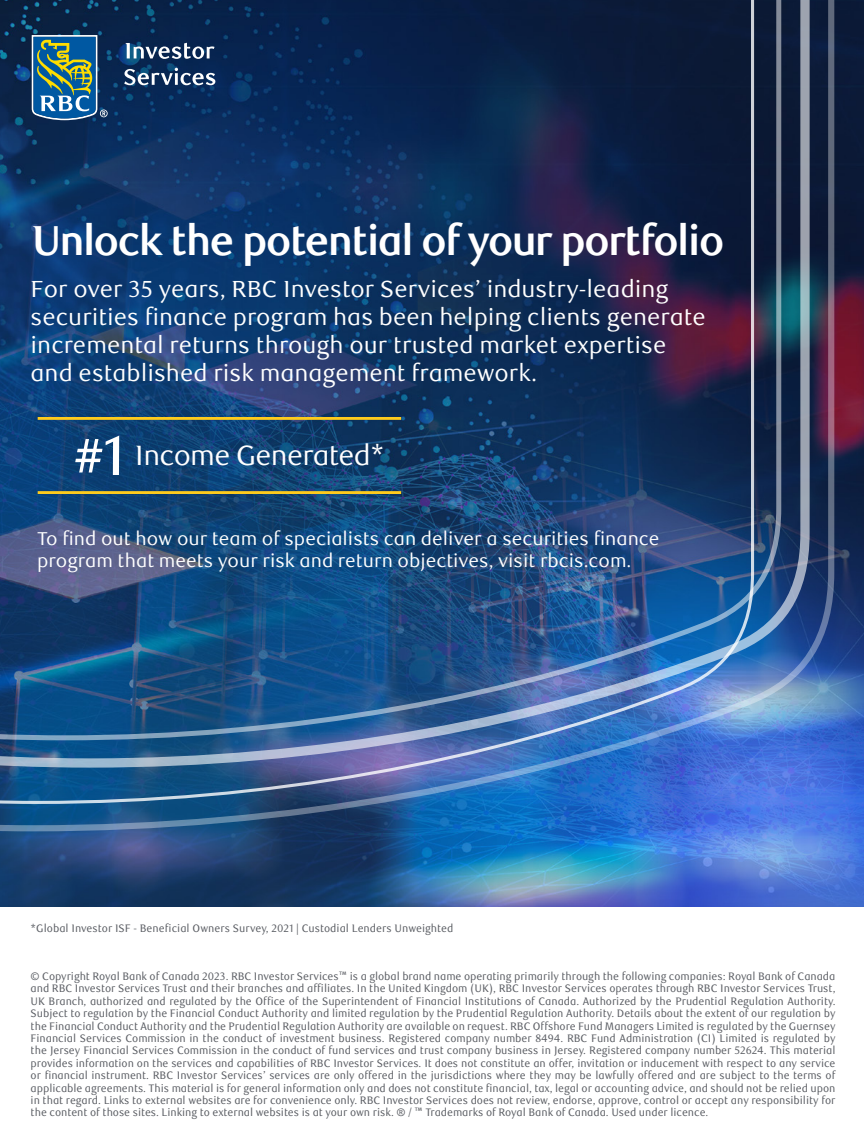
<style>
.page{position:relative;width:864px;height:1136px;background:#fff}
.page>*{position:absolute;margin:0;border:0;box-sizing:border-box;transform-origin:0 0}
.t1{font:700 41.85px "RBC Display";letter-spacing:-.03em;color:#fff}
.t2{font:27.9px "RBC Text";letter-spacing:-.025em;color:#fff}
.t3{font:23.25px/27.9px "RBC Text";color:#fff}
.t4{font:18.6px/22.4px "RBC Text";color:#fff}
.t5{font:10.8px/12.5px "RBC Text Cond";color:#5a5d63;text-align:justify}
.s1{font-weight:500;font-size:55.8px}
</style>
<div class="page">
<img style="left:0;top:0;width:863px;height:906px">
<img style="left:0;top:0;width:833px;height:831px">
<img style="left:0;top:0;width:809px;height:767px">
<svg style="left:32px;top:35px;width:76px;height:85px;background:#447789"></svg>
<svg style="left:125px;top:43px;width:89px;height:16px"></svg>
<svg style="left:124px;top:68px;width:91px;height:17px"></svg>
<h1 class="t1" style="left:32px;top:216px;width:693px">Unlock the potential of your portfolio</h1>
<h3 class="t3" style="left:31px;top:275px;width:676px">For over 35 years, RBC Investor Services’ industry-leading securities finance program has been helping clients generate incremental returns through our trusted market expertise and established risk management framework.</h3>
<h2 class="t2" style="left:72px;top:438px;width:314px"><span class="s1">#1</span> Income Generated*</h2>
<h3 class="t4" style="left:37px;top:527px;width:623px">To find out how our team of specialists can deliver a securities finance program that meets your risk and return objectives, visit rbcis.com.</h3>
<p class="t5" style="left:31px;top:921px;width:424px">*Global Investor ISF - Beneficial Owners Survey, 2021 | Custodial Lenders Unweighted</p>
<p class="t5" style="left:31px;top:970px;width:806px">© Copyright Royal Bank of Canada 2023. RBC Investor Services™ is a global brand name operating primarily through the following companies: Royal Bank of Canada and RBC Investor Services Trust and their branches and affiliates. In the United Kingdom (UK), RBC Investor Services operates through RBC Investor Services Trust, UK Branch, authorized and regulated by the Office of the Superintendent of Financial Institutions of Canada. Authorized by the Prudential Regulation Authority.<br>Subject to regulation by the Financial Conduct Authority and limited regulation by the Prudential Regulation Authority. Details about the extent of our regulation by the Financial Conduct Authority and the Prudential Regulation Authority are available on request. RBC Offshore Fund Managers Limited is regulated by the Guernsey Financial Services Commission in the conduct of investment business. Registered company number 8494. RBC Fund Administration (CI) Limited is regulated by the Jersey Financial Services Commission in the conduct of fund services and trust company business in Jersey. Registered company number 52624. This material provides information on the services and capabilities of RBC Investor Services. It does not constitute an offer, invitation or inducement with respect to any service or financial instrument. RBC Investor Services’ services are only offered in the jurisdictions where they may be lawfully offered and are subject to the terms of applicable agreements. This material is for general information only and does not constitute financial, tax, legal or accounting advice, and should not be relied upon in that regard. Links to external websites are for convenience only. RBC Investor Services does not review, endorse, approve, control or accept any responsibility for the content of those sites. Linking to external websites is at your own risk. ® / ™ Trademarks of Royal Bank of Canada. Used under licence.</p>
</div>
